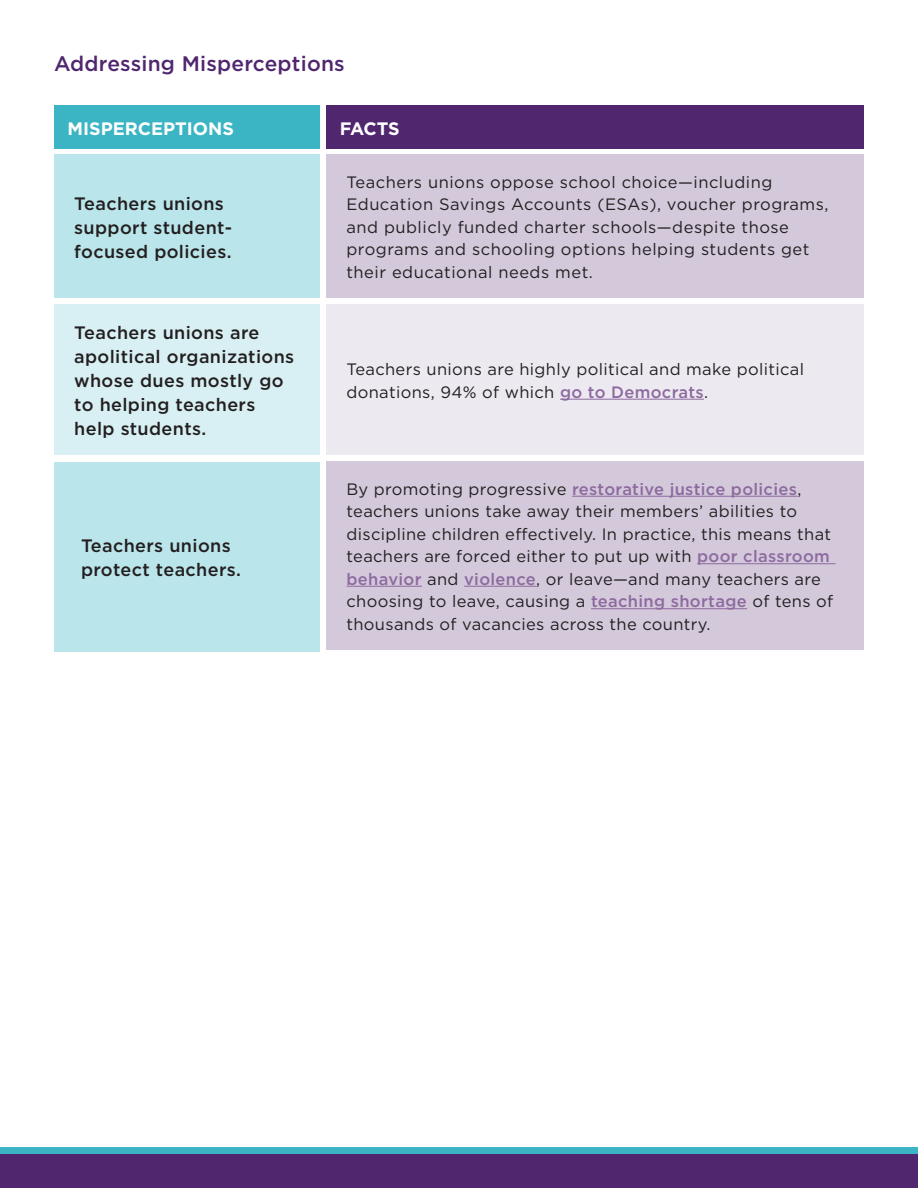
<style>
.page{position:relative;width:918px;height:1188px;background:#fff}
.page>*{position:absolute;margin:0;border:0;box-sizing:border-box;transform-origin:0 0}
.t1{font:500 21px "Gotham";letter-spacing:.01em;color:#50266f}
.Body{font:500 18px/24px "Gotham";letter-spacing:.02em;color:#231f20}
.Default{font:700 18px "Gotham";color:#fff}
.t2{font:16.5px/22.5px "Gotham";letter-spacing:.02em;color:#231f20}
.s1{font-weight:500;color:#8d6a9f}
</style>
<div class="page">
<div style="left:0;top:1153px;width:918px;height:35px;background:#50266f"></div>
<div style="left:0;top:1148px;width:918px;height:6px;background:#3bb5c3"></div>
<div style="left:54px;top:105px;width:266px;height:44px;background:#3bb5c3"></div>
<div style="left:326px;top:105px;width:538px;height:44px;background:#50266f"></div>
<div style="left:54px;top:155px;width:266px;height:143px;background:#bae5ea"></div>
<div style="left:326px;top:155px;width:538px;height:143px;background:#d3c9db"></div>
<div style="left:54px;top:463px;width:266px;height:189px;background:#bae5ea"></div>
<div style="left:326px;top:461px;width:538px;height:189px;background:#d3c9db"></div>
<hr style="left:572px;top:496px;width:225px;height:1px;background:#8d6a9f">
<hr style="left:697px;top:563px;width:139px;height:1px;background:#8d6a9f">
<hr style="left:346px;top:586px;width:76px;height:1px;background:#8d6a9f">
<hr style="left:464px;top:586px;width:72px;height:1px;background:#8d6a9f">
<hr style="left:591px;top:608px;width:156px;height:1px;background:#8d6a9f">
<div style="left:54px;top:304px;width:266px;height:151px;background:#d8f0f3"></div>
<div style="left:326px;top:304px;width:538px;height:151px;background:#ede9f1"></div>
<hr style="left:560px;top:399px;width:144px;height:1px;background:#8d6a9f">
<p class="t1" style="left:54px;top:50px;width:292px">Addressing Misperceptions</p>
<p class="Default" style="left:68px;top:118px;width:168px">MISPERCEPTIONS</p>
<p class="Default" style="left:340px;top:118px;width:61px">FACTS</p>
<p class="Body" style="left:74px;top:191px;width:160px">Teachers unions support student&shy;focused policies.</p>
<p class="Body" style="left:74px;top:320px;width:222px">Teachers unions are apolitical organizations whose dues mostly go to helping teachers help students.</p>
<p class="Body" style="left:81px;top:534px;width:162px">Teachers unions protect teachers.</p>
<p class="t2" style="left:346px;top:171px;width:484px">Teachers unions oppose school choice—including Education Savings Accounts (ESAs), voucher programs, and publicly funded charter schools—despite those programs and schooling options helping students get their educational needs met.</p>
<p class="t2" style="left:346px;top:358px;width:459px">Teachers unions are highly political and make political donations, 94% of which <span class="s1">go to Democrats</span>.</p>
<p class="t2" style="left:346px;top:477px;width:488px">By promoting progressive <span class="s1">restorative justice policies</span>, teachers unions take away their members’ abilities to discipline children effectively. In practice, this means that teachers are forced either to put up with <span class="s1">poor classroom behavior</span> and <span class="s1">violence</span>, or leave—and many teachers are choosing to leave, causing a <span class="s1">teaching shortage</span> of tens of thousands of vacancies across the country.</p>
</div>
